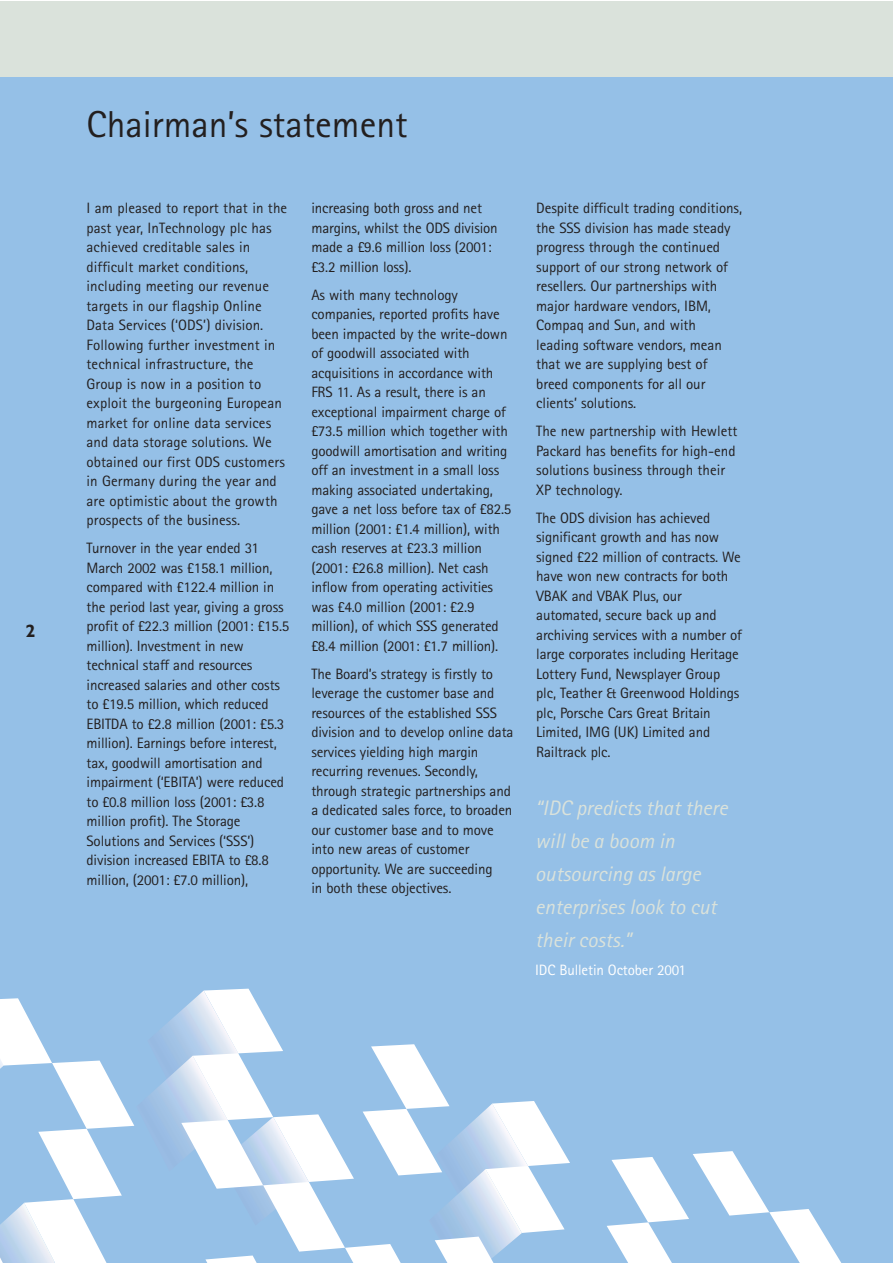
<style>
.page{position:relative;width:893px;height:1263px;background:#fff}
.page>*{position:absolute;margin:0;border:0;box-sizing:border-box;transform-origin:0 0}
.t1{font:37.5px "Rotis Sans Serif";color:#231f1f}
.t2{font:italic 21px/33px "Rotis Sans Serif";color:#dae2db}
.t3{font:700 18px "Gill Sans";color:#231f1f}
.t4{font:15px/19.5px "Rotis Sans Serif";letter-spacing:-.01em;color:#231f1f}
.t5{font:15px "Rotis Sans Serif";letter-spacing:-.01em;color:#fff}
</style>
<div class="page">
<hr style="left:892px;top:77px;width:1px;height:1186px;background:#95c0e7">
<div style="left:0;top:77px;width:892px;height:1186px;background:#95c0e7"></div>
<img style="left:162px;top:1011px;width:19px;height:45px">
<img style="left:151px;top:1056px;width:30px;height:90px">
<svg style="left:0;top:998px;width:134px;height:265px"></svg>
<svg style="left:181px;top:989px;width:389px;height:274px"></svg>
<svg style="left:607px;top:1151px;width:235px;height:112px"></svg>
<div style="left:0;top:2px;width:892px;height:75px;background:#dae2db"></div>
<p class="t3" style="left:26px;top:625px;width:11px">2</p>
<h1 class="t1" style="left:87px;top:111px;width:322px">Chairman’s statement</h1>
<p class="t4" style="left:87px;top:200px;width:202px">I am pleased to report that in the past year, InTechnology plc has achieved creditable sales in difficult market conditions, including meeting our revenue targets in our flagship Online<br>Data Services (‘ODS’) division.<br>Following further investment in technical infrastructure, the<br>Group is now in a position to exploit the burgeoning European market for online data services and data storage solutions. We obtained our first ODS customers in Germany during the year and are optimistic about the growth prospects of the business.</p>
<p class="t4" style="left:87px;top:540px;width:204px">Turnover in the year ended 31<br>March 2002 was £158.1 million, compared with £122.4 million in the period last year, giving a gross profit of £22.3 million (2001: £15.5 million). Investment in new technical staff and resources increased salaries and other costs to £19.5 million, which reduced<br>EBITDA to £2.8 million (2001: £5.3 million). Earnings before interest, tax, goodwill amortisation and impairment (‘EBITA’) were reduced to £0.8 million loss (2001: £3.8 million profit). The Storage<br>Solutions and Services (‘SSS’) division increased EBITA to £8.8 million, (2001: £7.0 million),</p>
<p class="t4" style="left:311px;top:200px;width:188px">increasing both gross and net margins, whilst the ODS division made a £9.6 million loss (2001: £3.2 million loss).</p>
<p class="t4" style="left:311px;top:286px;width:201px">As with many technology companies, reported profits have been impacted by the write-down of goodwill associated with acquisitions in accordance with<br>FRS 11. As a result, there is an exceptional impairment charge of £73.5 million which together with goodwill amortisation and writing off an investment in a small loss making associated undertaking, gave a net loss before tax of £82.5 million (2001: £1.4 million), with cash reserves at £23.3 million (2001: £26.8 million). Net cash inflow from operating activities was £4.0 million (2001: £2.9 million), of which SSS generated £8.4 million (2001: £1.7 million).</p>
<p class="t4" style="left:311px;top:665px;width:203px">The Board’s strategy is firstly to leverage the customer base and resources of the established SSS division and to develop online data services yielding high margin recurring revenues. Secondly, through strategic partnerships and a dedicated sales force, to broaden our customer base and to move into new areas of customer opportunity. We are succeeding<br>in both these objectives.</p>
<p class="t4" style="left:536px;top:200px;width:207px">Despite difficult trading conditions, the SSS division has made steady progress through the continued support of our strong network of resellers. Our partnerships with major hardware vendors, IBM,<br>Compaq and Sun, and with leading software vendors, mean that we are supplying best of breed components for all our clients’ solutions.</p>
<p class="t4" style="left:536px;top:423px;width:203px">The new partnership with Hewlett<br>Packard has benefits for high-end solutions business through their<br>XP technology.</p>
<p class="t4" style="left:536px;top:509px;width:207px">The ODS division has achieved significant growth and has now signed £22 million of contracts. We have won new contracts for both<br>VBAK and VBAK Plus, our automated, secure back up and archiving services with a number of large corporates including Heritage<br>Lottery Fund, Newsplayer Group plc, Teather &amp; Greenwood Holdings plc, Porsche Cars Great Britain<br>Limited, IMG (UK) Limited and<br>Railtrack plc.</p>
<h2 class="t2" style="left:535px;top:793px;width:194px">“IDC predicts that there will be a boom in outsourcing as large enterprises look to cut their costs.”</h2>
<p class="t5" style="left:535px;top:965px;width:152px">IDC Bulletin October 2001</p>
</div>
